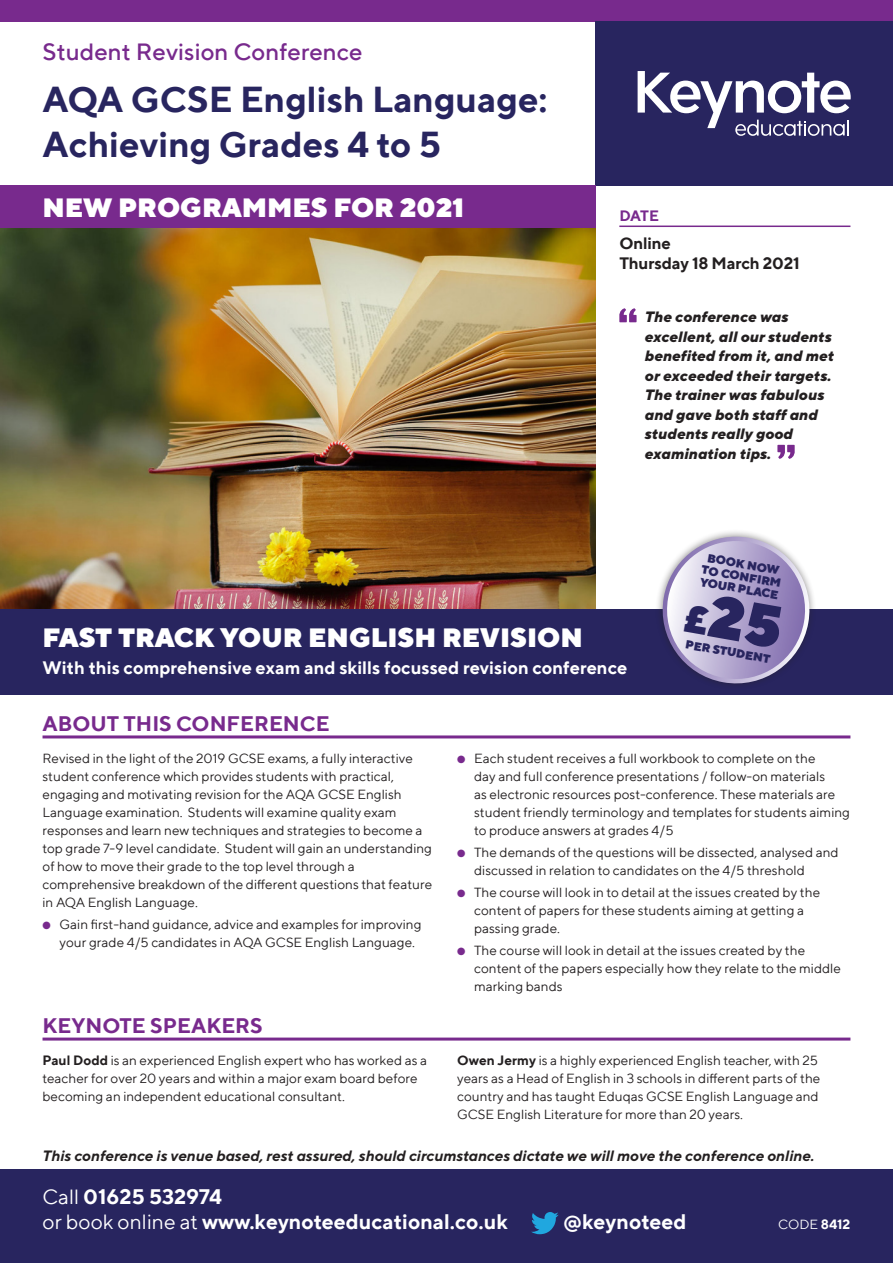
<style>
.page{position:relative;width:893px;height:1263px;background:#fff}
.page>*{position:absolute;margin:0;border:0;box-sizing:border-box;transform-origin:0 0}
.t1{font:700 36px/45px "TT Norms";color:#28255f}
.t2{font:900 27px "TT Norms";color:#fff}
.t3{font:500 24px "TT Norms";color:#782a8d}
.t4{font:700 21px "TT Norms";color:#fff}
.t5{font:700 21px "TT Norms";color:#782a8d}
.t6{font:700 18px "TT Norms";color:#fff}
.t7{font:700 16.5px/19.5px "TT Norms";letter-spacing:-.01em;color:#231f20}
.Speakers_Body_Text{font:italic 800 15px/19.5px "TT Norms";color:#231f20}
.Speakers_Body_Text-2{font:italic 700 15px "TT Norms";color:#231f20}
.t8{font:700 15px "TT Norms";color:#782a8d}
.t9{font:13.5px/18px "TT Norms";color:#231f20}
.t10{font:13.5px "TT Norms";color:#fff}
.Speakers_Body_Text-3{font:900 12px/12.3px "TT Norms";color:#28255f;text-align:center}
.s1{color:#782a8d}
.s2{font-weight:700}
.s3{font-weight:400}
</style>
<div class="page">
<img style="left:0;top:228px;width:595px;height:381px">
<div style="left:0;top:609px;width:893px;height:85px;background:#28255f"></div>
<div style="left:0;top:0;width:893px;height:21px;background:#782a8d"></div>
<div style="left:595px;top:21px;width:298px;height:165px;background:#28255f"></div>
<svg style="left:638px;top:71px;width:213px;height:65px"></svg>
<div style="left:0;top:1169px;width:893px;height:94px;background:#28255f"></div>
<svg style="left:531px;top:1212px;width:28px;height:22px"></svg>
<hr style="left:619px;top:226px;width:231px;height:1px;background:#782a8d">
<svg style="left:619px;top:308px;width:18px;height:14px"></svg>
<svg style="left:777px;top:445px;width:18px;height:14px"></svg>
<hr style="left:43px;top:735px;width:807px;height:3px;background:#782a8d">
<div style="left:655px;top:529px;width:162px;height:162px;background:#231f20;opacity:.5"></div>
<div style="left:0;top:186px;width:595px;height:42px;background:#782a8d"></div>
<hr style="left:43px;top:1037px;width:807px;height:3px;background:#782a8d">
<svg style="left:657px;top:537px;width:158px;height:152px"></svg>
<p class="t3" style="left:43px;top:37px;width:322px">Student Revision Conference</p>
<p class="t1" style="left:43px;top:76px;width:507px">AQA GCSE English Language:<br>Achieving Grades 4 to 5</p>
<p class="t2" style="left:43px;top:190px;width:423px">NEW PROGRAMMES FOR 2021</p>
<p class="t8" style="left:619px;top:207px;width:41px">DATE</p>
<p class="t7" style="left:619px;top:233px;width:182px">Online<br>Thursday 18 March 2021</p>
<p class="Speakers_Body_Text" style="left:645px;top:307px;width:191px">The conference was excellent, all our students benefited from it, and met or exceeded their targets.<br>The trainer was fabulous and gave both staff and students really good examination tips.</p>
<p class="Speakers_Body_Text-3" style="left:705px;top:551px;width:82px;rotate:10deg">BOOK NOW<br>TO CONFIRM<br>YOUR PLACE</p>
<p class="t2" style="left:43px;top:620px;width:542px">FAST TRACK YOUR ENGLISH REVISION</p>
<p class="t6" style="left:43px;top:656px;width:586px">With this comprehensive exam and skills focussed revision conference</p>
<p class="t5" style="left:43px;top:711px;width:289px">ABOUT THIS CONFERENCE</p>
<p class="Speakers_Body_Text-3" style="left:687px;top:638px;width:88px;rotate:10deg">PER STUDENT</p>
<p class="t9" style="left:43px;top:748px;width:391px">Revised in the light of the 2019 GCSE exams, a fully interactive student conference which provides students with practical, engaging and motivating revision for the AQA GCSE English Language examination. Students will examine quality exam responses and learn new techniques and strategies to become a top grade 7-9 level candidate. Student will gain an understanding of how to move their grade to the top level through a comprehensive breakdown of the different questions that feature in AQA English Language.</p>
<p class="t9" style="left:60px;top:915px;width:364px;text-indent:-17px"><span class="s1">●</span> Gain first-hand guidance, advice and examples for improving your grade 4/5 candidates in AQA GCSE English Language.</p>
<p class="t9" style="left:474px;top:748px;width:377px;text-indent:-17px"><span class="s1">●</span> Each student receives a full workbook to complete on the<br>day and full conference presentations / follow-on materials<br>as electronic resources post-conference. These materials are student friendly terminology and templates for students aiming to produce answers at grades 4/5</p>
<p class="t9" style="left:474px;top:843px;width:366px;text-indent:-17px"><span class="s1">●</span> The demands of the questions will be dissected, analysed and discussed in relation to candidates on the 4/5 threshold</p>
<p class="t9" style="left:474px;top:883px;width:348px;text-indent:-17px"><span class="s1">●</span> The course will look in to detail at the issues created by the content of papers for these students aiming at getting a passing grade.</p>
<p class="t9" style="left:474px;top:941px;width:368px;text-indent:-17px"><span class="s1">●</span> The course will look in detail at the issues created by the content of the papers especially how they relate to the middle marking bands</p>
<p class="t5" style="left:43px;top:1013px;width:222px">KEYNOTE SPEAKERS</p>
<p class="t9" style="left:43px;top:1051px;width:386px"><span class="s2">Paul Dodd</span> is an experienced English expert who has worked as a teacher for over 20 years and within a major exam board before becoming an independent educational consultant.</p>
<p class="t9" style="left:457px;top:1051px;width:365px"><span class="s2">Owen Jermy</span> is a highly experienced English teacher, with 25 years as a Head of English in 3 schools in different parts of the country and has taught Eduqas GCSE English Language and GCSE English Literature for more than 20 years.</p>
<p class="Speakers_Body_Text-2" style="left:43px;top:1146px;width:774px">This conference is venue based, rest assured, should circumstances dictate we will move the conference online.</p>
<p class="t4" style="left:43px;top:1183px;width:181px"><span class="s3">Call</span> 01625 532974</p>
<p class="t4" style="left:43px;top:1208px;width:467px"><span class="s3">or book online at</span> www.keynoteeducational.co.uk</p>
<p class="t4" style="left:563px;top:1208px;width:125px">@keynoteed</p>
<p class="t10" style="left:778px;top:1216px;width:74px">CODE <span class="s2">8412</span></p>
</div>
